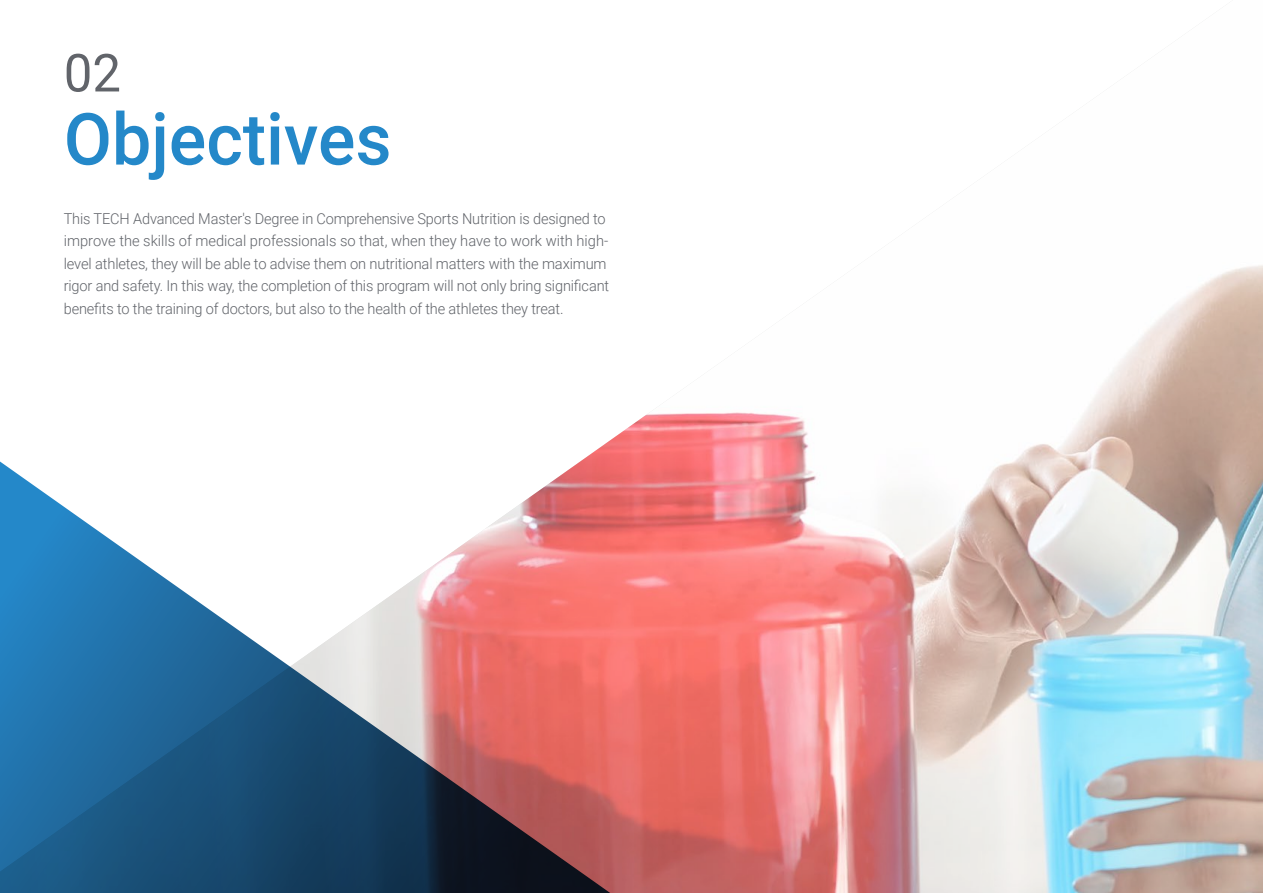
<style>
.page{position:relative;width:1263px;height:893px;background:#fff}
.page>*{position:absolute;margin:0;border:0;box-sizing:border-box;transform-origin:0 0}
.t1{font:500 72px "Roboto";color:#2488c9}
.t2{font:52.5px "Roboto";color:#61646a}
.t3{font:300 15px/22.5px "Roboto";letter-spacing:-.01em;color:#61646a}
</style>
<div class="page">
<img style="left:602px;top:265px;width:661px;height:628px">
<svg style="left:0;top:446px;width:640px;height:447px"></svg>
<h2 class="t2" style="left:64px;top:36px;width:59px">02</h2>
<h1 class="t1" style="left:64px;top:89px;width:329px">Objectives</h1>
<p class="t3" style="left:64px;top:207px;width:547px">This TECH Advanced Master's Degree in Comprehensive Sports Nutrition is designed to improve the skills of medical professionals so that, when they have to work with high&shy;level athletes, they will be able to advise them on nutritional matters with the maximum rigor and safety. In this way, the completion of this program will not only bring significant benefits to the training of doctors, but also to the health of the athletes they treat.</p>
</div>
